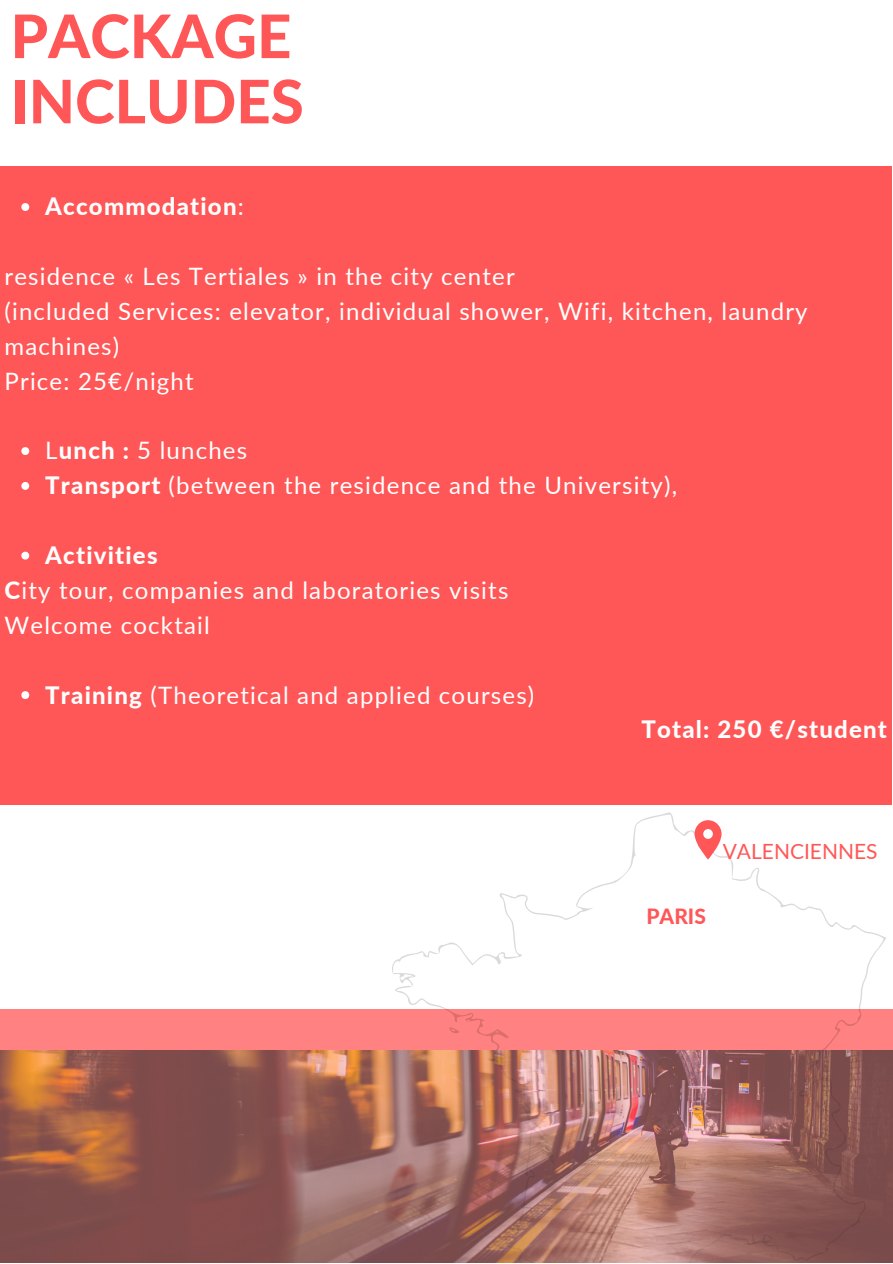
<style>
.page{position:relative;width:893px;height:1264px;background:#fff}
.page>*{position:absolute;margin:0;border:0;box-sizing:border-box;transform-origin:0 0}
.t1{font:800 60px/65.2px "Lato";color:#ff5757}
.t2{font:800 34.5px "Lato";color:#fff}
.t3{font:24px/34.8px "Lato";letter-spacing:.05em;color:#fff}
.t4{font:800 24px "Lato";letter-spacing:.05em;color:#fff}
.t5{font:21px "Lato";color:#ff5757}
.t6{font:800 21px "Lato";color:#ff5757}
.s1{font-weight:400}
.s2{font-weight:800}
</style>
<div class="page">
<div style="left:0;top:1009px;width:892px;height:253px;background:#ff8181"></div>
<svg style="left:392px;top:812px;width:494px;height:238px"></svg>
<svg style="left:694px;top:820px;width:27px;height:39px"></svg>
<img style="left:0;top:1050px;width:892px;height:212px">
<div style="left:0;top:166px;width:891px;height:638px;background:#ff5757"></div>
<svg style="left:21px;top:203px;width:8px;height:8px"></svg>
<svg style="left:21px;top:447px;width:8px;height:8px"></svg>
<svg style="left:21px;top:482px;width:8px;height:8px"></svg>
<svg style="left:21px;top:551px;width:8px;height:8px"></svg>
<svg style="left:21px;top:691px;width:8px;height:8px"></svg>
<h1 class="t1" style="left:11px;top:2px;width:295px">PACKAGE<br>INCLUDES</h1>
<p class="t4" style="left:45px;top:192px;width:200px">Accommodation<span class="s1">:</span></p>
<p class="t3" style="left:4px;top:258px;width:804px">residence « Les Tertiales » in the city center<br>(included Services: elevator, individual shower, Wifi, kitchen, laundry machines)<br>Price: 25€/night</p>
<h2 class="t2" style="left:11px;top:367px;width:157px">CULTURE</h2>
<p class="t3" style="left:45px;top:433px;width:633px">L<span class="s2">unch :</span> 5 lunches<br><span class="s2">Transport</span> (between the residence and the University),</p>
<p class="t4" style="left:45px;top:540px;width:114px">Activities</p>
<p class="t3" style="left:4px;top:572px;width:505px"><span class="s2">C</span>ity tour, companies and laboratories visits<br>Welcome cocktail</p>
<p class="t3" style="left:45px;top:676px;width:490px"><span class="s2">Training</span> (Theoretical and applied courses)</p>
<p class="t4" style="left:641px;top:714px;width:247px">Total: 250 €/student</p>
<p class="t5" style="left:722px;top:837px;width:156px">VALENCIENNES</p>
<p class="t6" style="left:646px;top:903px;width:61px">PARIS</p>
</div>
